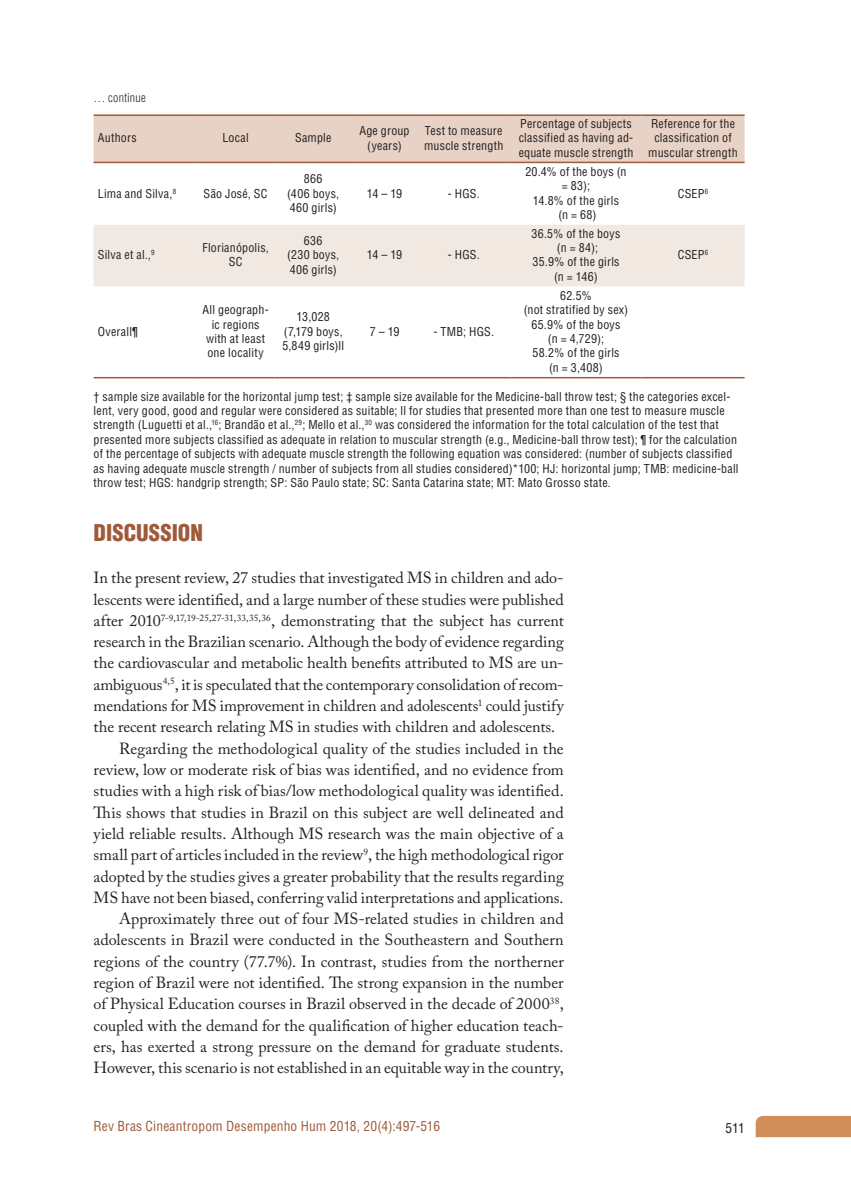
<style>
.page{position:relative;width:851px;height:1191px;background:#fff}
.page>*{position:absolute;margin:0;border:0;box-sizing:border-box;transform-origin:0 0}
.t1{font:900 condensed 22.5px "Helvetica LT Std";color:#9f5a39}
.t2{font:16.05px "Adobe Caslon Pro";color:#231f20}
.t3{font:condensed 13.5px "Helvetica LT Std";letter-spacing:.01em;color:#9f5a39}
.t4{font:condensed 13.5px "Helvetica LT Std";color:#231f20}
.t5{font:condensed 12px/14.4px "Helvetica LT Std";letter-spacing:.02em;color:#231f20;text-align:center}
.t6{font:300 condensed 12px "Helvetica LT Std";letter-spacing:.015em;color:#231f20}
</style>
<div class="page">
<div style="left:755px;top:1116px;width:95px;height:21px;background:#d18d5a"></div>
<div style="left:94px;top:116px;width:650px;height:46px;background:#e7d2c5"></div>
<div style="left:94px;top:225px;width:650px;height:61px;background:#f1e8e1"></div>
<hr style="left:94px;top:114px;width:103px;height:2px;background:#9f5a39">
<hr style="left:197px;top:114px;width:77px;height:2px;background:#9f5a39">
<hr style="left:274px;top:114px;width:78px;height:2px;background:#9f5a39">
<hr style="left:352px;top:114px;width:65px;height:2px;background:#9f5a39">
<hr style="left:417px;top:114px;width:93px;height:2px;background:#9f5a39">
<hr style="left:510px;top:114px;width:131px;height:2px;background:#9f5a39">
<hr style="left:641px;top:114px;width:103px;height:2px;background:#9f5a39">
<hr style="left:94px;top:162px;width:103px;height:1px;background:#9f5a39">
<hr style="left:197px;top:162px;width:77px;height:1px;background:#9f5a39">
<hr style="left:274px;top:162px;width:78px;height:1px;background:#9f5a39">
<hr style="left:352px;top:162px;width:65px;height:1px;background:#9f5a39">
<hr style="left:417px;top:162px;width:93px;height:1px;background:#9f5a39">
<hr style="left:510px;top:162px;width:131px;height:1px;background:#9f5a39">
<hr style="left:641px;top:162px;width:103px;height:1px;background:#9f5a39">
<hr style="left:94px;top:377px;width:103px;height:1px;background:#9f5a39">
<hr style="left:197px;top:377px;width:77px;height:1px;background:#9f5a39">
<hr style="left:274px;top:377px;width:78px;height:1px;background:#9f5a39">
<hr style="left:352px;top:377px;width:65px;height:1px;background:#9f5a39">
<hr style="left:417px;top:377px;width:93px;height:1px;background:#9f5a39">
<hr style="left:510px;top:377px;width:131px;height:1px;background:#9f5a39">
<hr style="left:641px;top:377px;width:103px;height:1px;background:#9f5a39">
<p class="t6" style="left:94px;top:90px;width:54px">… continue</p>
<p class="t5" style="left:98px;top:131px;width:40px">Authors</p>
<p class="t5" style="left:222px;top:131px;width:28px">Local</p>
<p class="t5" style="left:295px;top:131px;width:38px">Sample</p>
<p class="t5" style="left:359px;top:124px;width:52px">Age group (years)</p>
<p class="t5" style="left:424px;top:124px;width:81px;text-align:left">Test to measure muscle strength</p>
<p class="t5" style="left:518px;top:116px;width:116px;text-align:left">Percentage of subjects classified as having ad&shy;equate muscle strength</p>
<p class="t5" style="left:648px;top:116px;width:91px">Reference for the classification of muscular strength</p>
<p class="t5" style="left:98px;top:186px;width:80px">Lima and Silva,<sup>8</sup></p>
<p class="t5" style="left:203px;top:186px;width:65px">São José, SC</p>
<p class="t5" style="left:525px;top:164px;width:103px">20.4% of the boys (n = 83);<br>14.8% of the girls<br>(n = 68)</p>
<p class="t5" style="left:287px;top:172px;width:54px">866<br>(406 boys,<br>460 girls)</p>
<p class="t5" style="left:677px;top:186px;width:32px">CSEP<sup>6</sup></p>
<p class="t5" style="left:367px;top:186px;width:37px">14 – 19</p>
<p class="t5" style="left:448px;top:186px;width:33px">- HGS.</p>
<p class="t5" style="left:98px;top:248px;width:58px">Silva et al.,<sup>9</sup></p>
<p class="t5" style="left:202px;top:240px;width:68px">Florianópolis,<br>SC</p>
<p class="t5" style="left:287px;top:233px;width:54px">636<br>(230 boys,<br>406 girls)</p>
<p class="t5" style="left:367px;top:248px;width:37px">14 – 19</p>
<p class="t5" style="left:448px;top:248px;width:33px">- HGS.</p>
<p class="t5" style="left:531px;top:226px;width:90px">36.5% of the boys (n = 84);<br>35.9% of the girls (n = 146)</p>
<p class="t5" style="left:677px;top:248px;width:32px">CSEP<sup>6</sup></p>
<p class="t5" style="left:523px;top:288px;width:106px">62.5%<br>(not stratified by sex)<br>65.9% of the boys<br>(n = 4,729);<br>58.2% of the girls<br>(n = 3,408)</p>
<p class="t5" style="left:94px;top:389px;width:646px;text-align:left">† sample size available for the horizontal jump test; ‡ sample size available for the Medicine-ball throw test; § the categories excel&shy;lent, very good, good and regular were considered as suitable; ll for studies that presented more than one test to measure muscle strength (Luguetti et al.,<sup>16</sup>; Brandão et al.,<sup>29</sup>; Mello et al.,<sup>30</sup> was considered the information for the total calculation of the test that presented more subjects classified as adequate in relation to muscular strength (e.g., Medicine-ball throw test); ¶ for the calculation of the percentage of subjects with adequate muscle strength the following equation was considered: (number of subjects classified as having adequate muscle strength / number of subjects from all studies considered)*100; HJ: horizontal jump; TMB: medicine-ball throw test; HGS: handgrip strength; SP: São Paulo state; SC: Santa Catarina state; MT: Mato Grosso state.</p>
<h1 class="t1" style="left:94px;top:518px;width:111px">DISCUSSION</h1>
<p class="t2" style="left:94px;top:568px;width:471px">In the present review, 27 studies that investigated MS in children and ado-</p>
<p class="t2" style="left:94px;top:589px;width:471px">lescents were identified, and a large number of these studies were published</p>
<p class="t2" style="left:94px;top:611px;width:471px">after 2010<sup>7-9,17,19-25,27-31,33,35,36</sup>, demonstrating that the subject has current</p>
<p class="t2" style="left:94px;top:632px;width:471px">research in the Brazilian scenario. Although the body of evidence regarding</p>
<p class="t2" style="left:94px;top:653px;width:471px">the cardiovascular and metabolic health benefits attributed to MS are un-</p>
<p class="t2" style="left:94px;top:675px;width:471px">ambiguous<sup>4,5</sup>, it is speculated that the contemporary consolidation of recom-</p>
<p class="t2" style="left:94px;top:696px;width:471px">mendations for MS improvement in children and adolescents<sup>1</sup> could justify</p>
<p class="t2" style="left:94px;top:717px;width:463px">the recent research relating MS in studies with children and adolescents.</p>
<p class="t2" style="left:119px;top:738px;width:446px">Regarding the methodological quality of the studies included in the</p>
<p class="t2" style="left:94px;top:760px;width:471px">review, low or moderate risk of bias was identified, and no evidence from</p>
<p class="t2" style="left:94px;top:781px;width:471px">studies with a high risk of bias/low methodological quality was identified.</p>
<p class="t2" style="left:94px;top:802px;width:471px">This shows that studies in Brazil on this subject are well delineated and</p>
<p class="t2" style="left:94px;top:824px;width:471px">yield reliable results. Although MS research was the main objective of a</p>
<p class="t2" style="left:94px;top:845px;width:471px">small part of articles included in the review<sup>9</sup>, the high methodological rigor</p>
<p class="t2" style="left:94px;top:866px;width:471px">adopted by the studies gives a greater probability that the results regarding</p>
<p class="t2" style="left:94px;top:888px;width:471px">MS have not been biased, conferring valid interpretations and applications.</p>
<p class="t2" style="left:119px;top:909px;width:446px">Approximately three out of four MS-related studies in children and</p>
<p class="t2" style="left:94px;top:930px;width:471px">adolescents in Brazil were conducted in the Southeastern and Southern</p>
<p class="t2" style="left:94px;top:951px;width:471px">regions of the country (77.7%). In contrast, studies from the northerner</p>
<p class="t2" style="left:94px;top:973px;width:471px">region of Brazil were not identified. The strong expansion in the number</p>
<p class="t2" style="left:94px;top:994px;width:471px">of Physical Education courses in Brazil observed in the decade of 2000<sup>38</sup>,</p>
<p class="t2" style="left:94px;top:1015px;width:471px">coupled with the demand for the qualification of higher education teach-</p>
<p class="t2" style="left:94px;top:1037px;width:471px">ers, has exerted a strong pressure on the demand for graduate students.</p>
<p class="t2" style="left:94px;top:1058px;width:471px">However, this scenario is not established in an equitable way in the country,</p>
<p class="t5" style="left:202px;top:302px;width:68px">All geograph&shy;ic regions with at least one locality</p>
<p class="t5" style="left:282px;top:310px;width:63px">13,028 (7,179 boys,<br>5,849 girls)ll</p>
<p class="t5" style="left:98px;top:324px;width:41px">Overall¶</p>
<p class="t5" style="left:369px;top:324px;width:31px">7 – 19</p>
<p class="t5" style="left:433px;top:324px;width:62px">- TMB; HGS.</p>
<p class="t3" style="left:94px;top:1118px;width:348px">Rev Bras Cineantropom Desempenho Hum 2018, 20(4):497-516</p>
<p class="t4" style="left:725px;top:1120px;width:21px">511</p>
</div>
